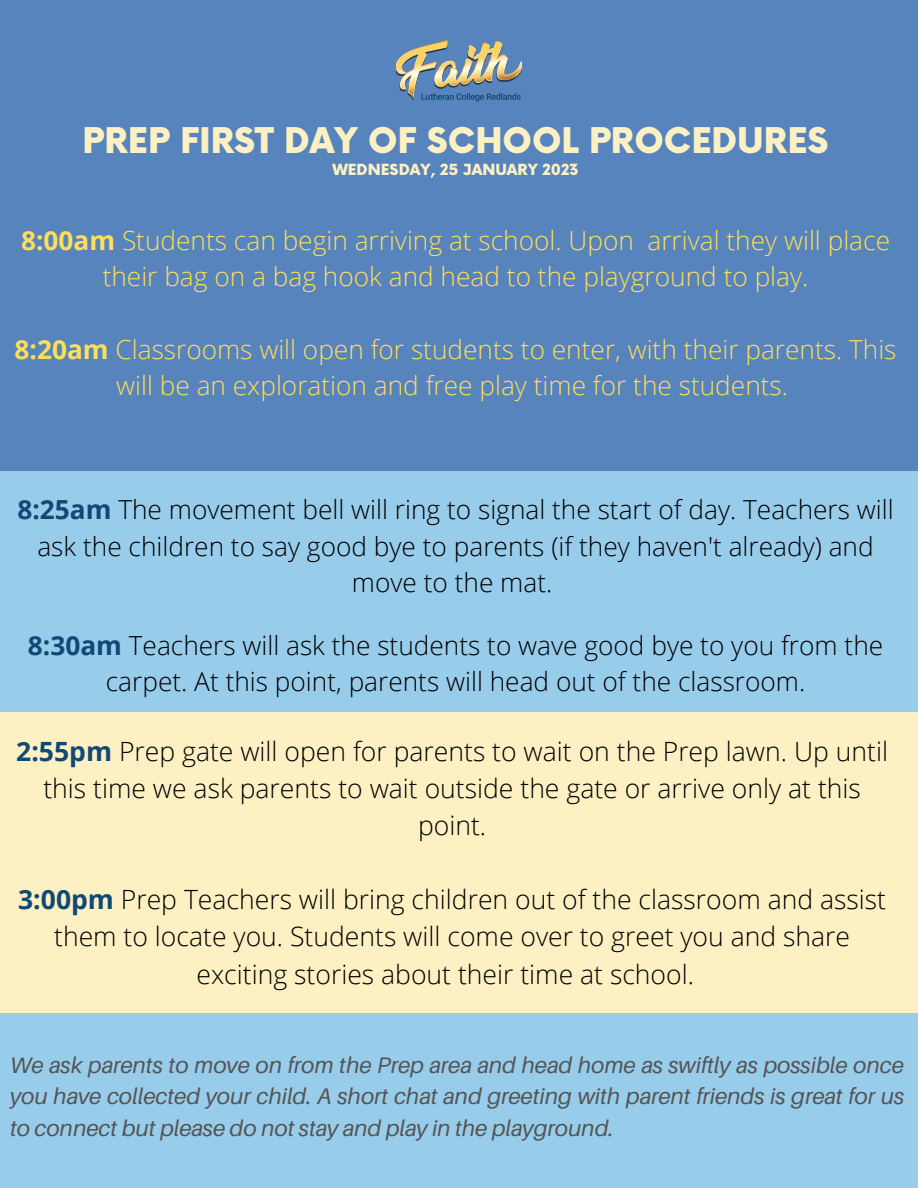
<style>
.page{position:relative;width:918px;height:1188px;background:#fdf1c3}
.page>*{position:absolute;margin:0;border:0;box-sizing:border-box;transform-origin:0 0}
.t1{font:900 34.5px "Now";color:#fdf1c3}
.t2{font:300 26.55px/37.2px "Open Sans";color:#000;text-align:center}
.t3{font:300 26.25px/36.2px "Open Sans";color:#000;text-align:center}
.t4{font:300 26.25px/36.2px "Open Sans";color:#ffde59;text-align:center}
.t5{font:italic 22.5px/31.5px "Aileron";color:#545454;text-align:justify}
.t6{font:900 15px "Now";color:#fdf1c3}
.s1{font-weight:700}
.s2{font-weight:700;color:#0f4975}
</style>
<div class="page">
<div style="left:0;top:436px;width:918px;height:276px;background:#98cceb"></div>
<div style="left:0;top:0;width:918px;height:471px;background:#5784bd"></div>
<div style="left:0;top:1013px;width:918px;height:175px;background:#98cceb"></div>
<img style="left:396px;top:39px;width:125px;height:63px">
<p class="t1" style="left:83px;top:122px;width:747px">PREP FIRST DAY OF SCHOOL PROCEDURES</p>
<p class="t6" style="left:332px;top:162px;width:248px">WEDNESDAY, 25 JANUARY 2023</p>
<p class="t4" style="left:21px;top:222px;width:870px"><span class="s1">8:00am</span> Students can begin arriving at school. Upon arrival they will place their bag on a bag hook and head to the playground to play.</p>
<p class="t4" style="left:15px;top:330px;width:883px"><span class="s1">8:20am</span> Classrooms will open for students to enter, with their parents. This will be an exploration and free play time for the students.</p>
<p class="t3" style="left:17px;top:491px;width:878px"><span class="s2">8:25am</span> The movement bell will ring to signal the start of day. Teachers will ask the children to say good bye to parents (if they haven't already) and move to the mat.</p>
<p class="t3" style="left:28px;top:626px;width:857px"><span class="s2">8:30am</span> Teachers will ask the students to wave good bye to you from the carpet. At this point, parents will head out of the classroom.</p>
<p class="t2" style="left:16px;top:732px;width:873px"><span class="s2">2:55pm</span> Prep gate will open for parents to wait on the Prep lawn. Up until this time we ask parents to wait outside the gate or arrive only at this point.</p>
<p class="t2" style="left:18px;top:880px;width:870px"><span class="s2">3:00pm</span> Prep Teachers will bring children out of the classroom and assist them to locate you. Students will come over to greet you and share exciting stories about their time at school.</p>
<p class="t5" style="left:10px;top:1048px;width:896px">We ask parents to move on from the Prep area and head home as swiftly as possible once you have collected your child. A short chat and greeting with parent friends is great for us to connect but please do not stay and play in the playground.</p>
</div>
